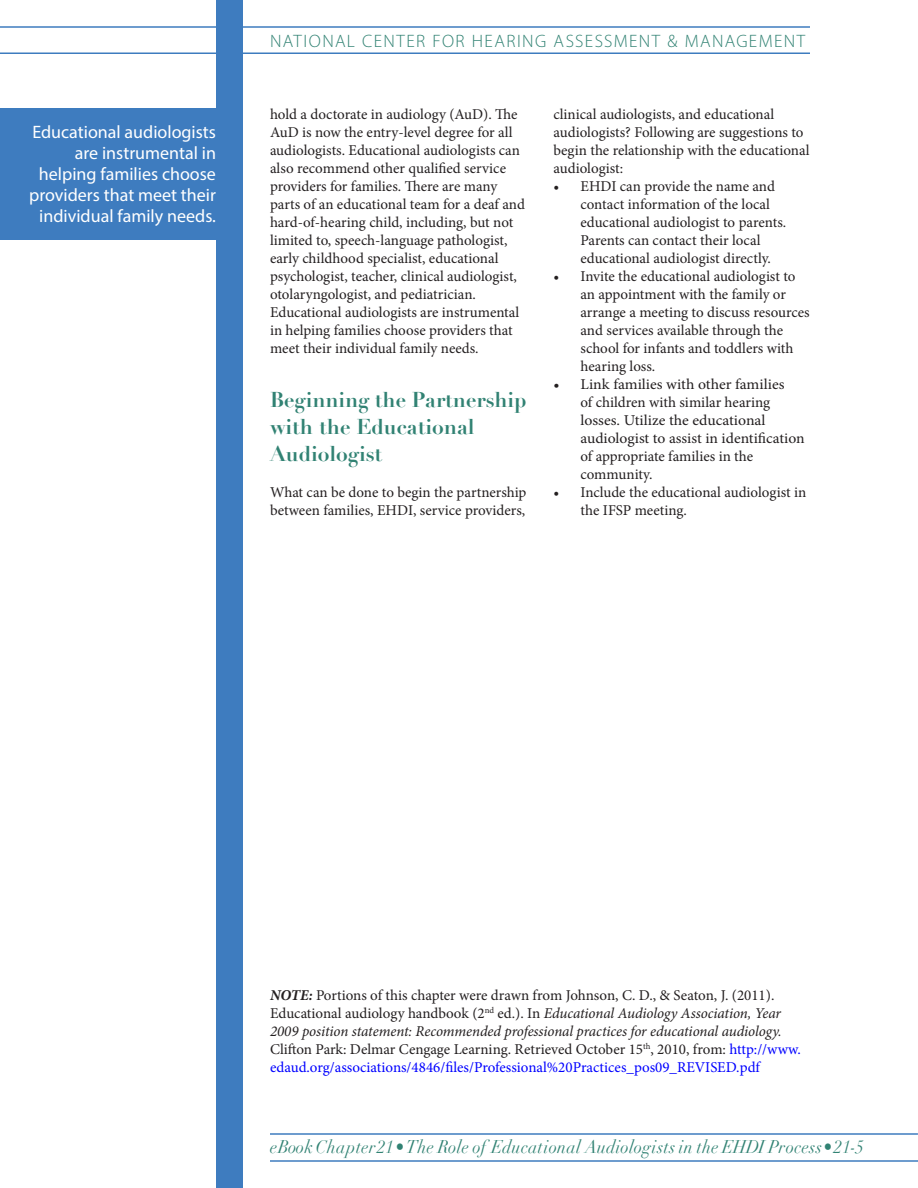
<style>
.page{position:relative;width:918px;height:1188px;background:#fff}
.page>*{position:absolute;margin:0;border:0;box-sizing:border-box;transform-origin:0 0}
.t1{font:700 21px/27px "Didot";color:#318273}
.t2{font:18px/21px "Myriad Pro";color:#fff;text-align:right}
.t3{font:italic 18px "Didot";letter-spacing:.02em;color:#318273;scale:.93 1}
.t4{font:300 18px "Myriad Pro";letter-spacing:.075em;color:#318273}
.t5{font:15px/18px "Minion Pro";color:#231f20}
.t6{font:15px/18px "Minion Pro";color:#231f20;scale:1.05 1}
.s1{font-weight:700;font-style:italic}
.s2{font-style:italic}
.s3{color:#00f}
</style>
<div class="page">
<hr style="left:0;top:26px;width:810px;height:2px;background:#3e7cbf">
<hr style="left:0;top:52px;width:810px;height:2px;background:#3e7cbf">
<hr style="left:270px;top:1133px;width:648px;height:2px;background:#3e7cbf">
<hr style="left:270px;top:1160px;width:648px;height:2px;background:#3e7cbf">
<div style="left:216px;top:0;width:27px;height:1188px;background:#3e7cbf"></div>
<div style="left:0;top:108px;width:223px;height:132px;background:#3e7cbf"></div>
<p class="t2" style="left:29px;top:121px;width:188px">Educational audiologists are instrumental in helping families choose providers that meet their individual family needs.</p>
<p class="t4" style="left:270px;top:31px;width:537px">NATIONAL CENTER FOR HEARING ASSESSMENT &amp; MANAGEMENT</p>
<p class="t5" style="left:270px;top:105px;width:256px">hold a doctorate in audiology (AuD). The AuD is now the entry-level degree for all audiologists. Educational audiologists can also recommend other qualified service providers for families. There are many parts of an educational team for a deaf and hard-of-hearing child, including, but not limited to, speech-language pathologist, early childhood specialist, educational psychologist, teacher, clinical audiologist, otolaryngologist, and pediatrician.<br>Educational audiologists are instrumental in helping families choose providers that meet their individual family needs.</p>
<h1 class="t1" style="left:270px;top:386px;width:258px">Beginning the Partnership with the Educational<br>Audiologist</h1>
<p class="t5" style="left:270px;top:483px;width:258px">What can be done to begin the partnership between families, EHDI, service providers,</p>
<p class="t5" style="left:554px;top:105px;width:258px">clinical audiologists, and educational audiologists? Following are suggestions to begin the relationship with the educational audiologist:</p>
<p class="t5" style="left:580px;top:177px;width:207px;text-indent:-27px">• EHDI can provide the name and contact information of the local educational audiologist to parents.<br>Parents can contact their local educational audiologist directly.</p>
<p class="t5" style="left:580px;top:267px;width:231px;text-indent:-27px">• Invite the educational audiologist to an appointment with the family or arrange a meeting to discuss resources and services available through the school for infants and toddlers with hearing loss.</p>
<p class="t6" style="left:580px;top:375px;width:215px;text-indent:-27px">• Link families with other families<br>of children with similar hearing losses. Utilize the educational audiologist to assist in identification of appropriate families in the community.</p>
<p class="t5" style="left:580px;top:483px;width:227px;text-indent:-27px">• Include the educational audiologist in the IFSP meeting.</p>
<p class="t5" style="left:270px;top:986px;width:532px"><span class="s1">NOTE:</span> Portions of this chapter were drawn from Johnson, C. D., &amp; Seaton, J. (2011).<br>Educational audiology handbook (2<sup>nd</sup> ed.). In <span class="s2">Educational Audiology Association, Year 2009 position statement: Recommended professional practices for educational audiology.<br></span>Clifton Park: Delmar Cengage Learning. Retrieved October 15<sup>th</sup>, 2010, from: <span class="s3">http://www. edaud.org/associations/4846/files/Professional%20Practices_pos09_REVISED.pdf</span></p>
<p class="t3" style="left:270px;top:1136px;width:640px">eBook Chapter 21 • The Role of Educational Audiologists in the EHDI Process • 21-5</p>
</div>
